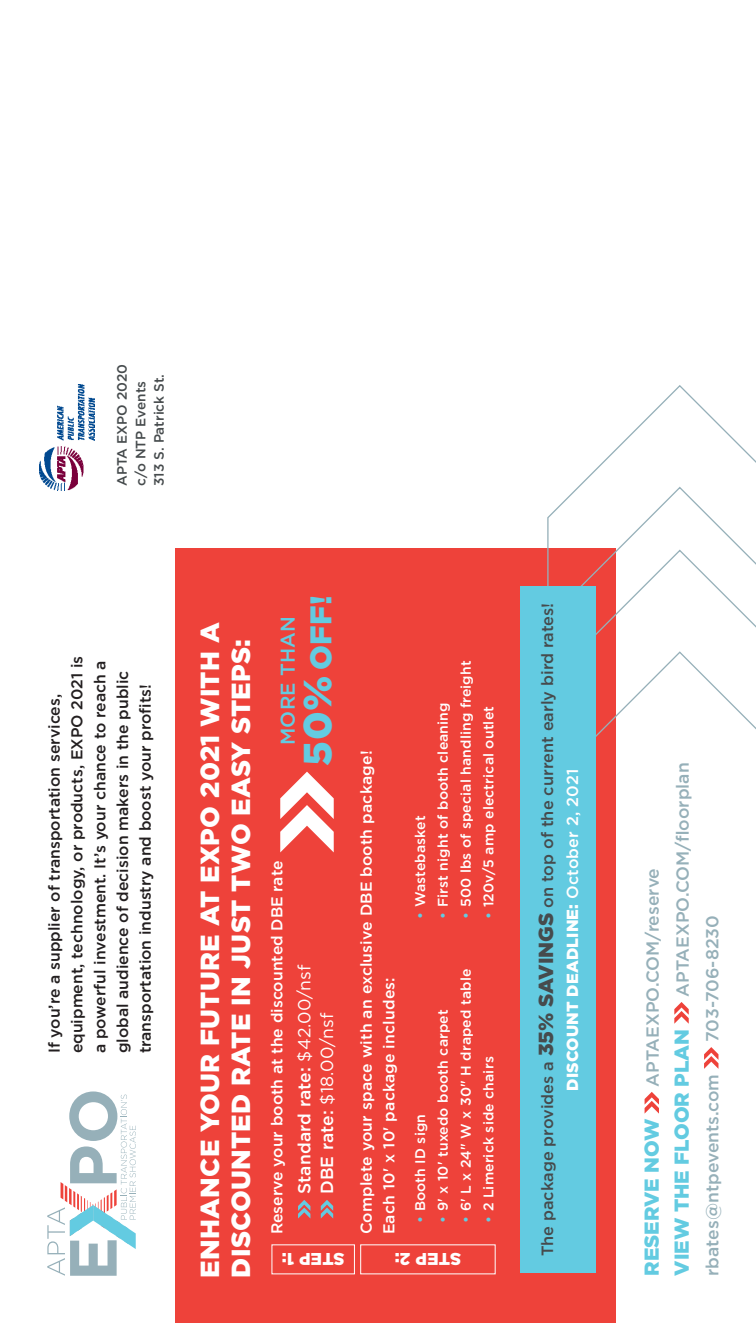
<style>
.page{position:relative;width:756px;height:1323px;background:#fff}
.page>*{position:absolute;margin:0;border:0;box-sizing:border-box;transform-origin:0 0}
.body_copy{font:900 29.93px "Gotham";color:#63cbe1}
.body_copy-2{font:900 26.25px/31px "Gotham";letter-spacing:.01em;color:#fff}
.body{font:900 20.12px "Gotham";color:#63cbe1}
.body_copy-3{font:500 19.95px "Gotham";letter-spacing:.01em;color:#63cbe1}
.body-2{font:500 17.5px "Gotham";color:#96b0b9}
.body_copy-4{font:500 17.5px "Gotham";letter-spacing:.01em;color:#fff}
.body_copy-5{font:17.5px "Gotham";letter-spacing:.01em;color:#fff}
.body_copy-6{font:900 17.15px "Gotham";letter-spacing:.01em;color:#fff}
.body_copy-7{font:500 16.28px "Gotham";color:#464b4d}
.body_copy-8{font:900 16.1px "Gotham";letter-spacing:.01em;color:#fff}
.body_copy-9{font:500 15.75px/22.8px "Gotham";color:#231f20}
.body_copy-10{font:500 15.75px/22.8px "Gotham";letter-spacing:.01em;color:#fff}
.body_copy-11{font:500 14px "Gotham";letter-spacing:.01em;color:#fff}
.body-3{font:500 13.65px "Gotham";color:#464b4d}
.s1{font-size:39.38px}
.s2{font-weight:400}
.s3{font-weight:500}
.s4{color:#63cbe1}
.s5{font-weight:900;font-size:20.3px}
</style>
<div class="page">
<div style="left:175px;top:549px;width:441px;height:774px;background:#ee423a"></div>
<svg style="left:298px;top:1200px;width:12px;height:19px"></svg>
<svg style="left:321px;top:1200px;width:12px;height:18px"></svg>
<img style="left:39px;top:385px;width:55px;height:105px">
<svg style="left:645px;top:1092px;width:14px;height:22px"></svg>
<svg style="left:674px;top:1002px;width:15px;height:22px"></svg>
<svg style="left:704px;top:1047px;width:14px;height:22px"></svg>
<svg style="left:47px;top:1091px;width:89px;height:185px"></svg>
<svg style="left:547px;top:385px;width:209px;height:402px"></svg>
<div style="left:520px;top:586px;width:75px;height:687px;background:#63cbe1"></div>
<svg style="left:280px;top:772px;width:54px;height:80px"></svg>
<p class="body-3" style="left:113px;top:486px;width:124px;rotate:-90deg">APTA EXPO 2020</p>
<p class="body-3" style="left:132px;top:486px;width:107px;rotate:-90deg">c/o NTP Events</p>
<p class="body-3" style="left:150px;top:486px;width:114px;rotate:-90deg">313 S. Patrick St.</p>
<p class="body_copy-9" style="left:43px;top:1053px;width:399px;rotate:-90deg">If you’re a supplier of transportation services, equipment, technology, or products, EXPO 2021 is a powerful investment. It’s your chance to reach a global audience of decision makers in the public transportation industry and boost your profits!</p>
<p class="body_copy-2" style="left:194px;top:1278px;width:657px;rotate:-90deg">ENHANCE YOUR FUTURE AT EXPO 2021 WITH A<br>DISCOUNTED RATE IN JUST TWO EASY STEPS:</p>
<p class="body_copy-3" style="left:275px;top:745px;width:131px;rotate:-90deg">MORE THAN</p>
<p class="body_copy" style="left:300px;top:766px;width:172px;rotate:-90deg"><span class="s1">50%</span> OFF!</p>
<p class="body_copy-10" style="left:266px;top:1234px;width:375px;rotate:-90deg">Reserve your booth at the discounted DBE rate</p>
<p class="body_copy-4" style="left:293px;top:1194px;width:231px;rotate:-90deg">Standard rate: <span class="s2">$42.00/nsf</span></p>
<p class="body_copy-5" style="left:316px;top:1194px;width:183px;rotate:-90deg"><span class="s3">DBE rate:</span> $18.00/nsf</p>
<p class="body_copy-10" style="left:355px;top:1234px;width:485px;rotate:-90deg">Complete your space with an exclusive DBE booth package!<br>Each 10' x 10' package includes:</p>
<p class="body_copy-11" style="left:411px;top:919px;width:105px;rotate:-90deg"><span class="s4">•</span> Wastebasket</p>
<p class="body_copy-11" style="left:434px;top:919px;width:218px;rotate:-90deg"><span class="s4">•</span> First night of booth cleaning</p>
<p class="body_copy-11" style="left:457px;top:919px;width:260px;rotate:-90deg"><span class="s4">•</span> 500 lbs of special handling freight</p>
<p class="body_copy-11" style="left:411px;top:1223px;width:110px;rotate:-90deg"><span class="s4">•</span> Booth ID sign</p>
<p class="body_copy-11" style="left:434px;top:1223px;width:215px;rotate:-90deg"><span class="s4">•</span> 9' x 10' tuxedo booth carpet</p>
<p class="body_copy-11" style="left:457px;top:1223px;width:256px;rotate:-90deg"><span class="s4">•</span> 6' L x 24" W x 30" H draped table</p>
<p class="body_copy-6" style="left:345px;top:1270px;width:64px;rotate:-180deg">STEP 1:</p>
<p class="body_copy-6" style="left:461px;top:1270px;width:68px;rotate:-180deg">STEP 2:</p>
<p class="body_copy-11" style="left:479px;top:919px;width:214px;rotate:-90deg"><span class="s4">•</span> 120v/5 amp electrical outlet</p>
<p class="body_copy-11" style="left:479px;top:1223px;width:168px;rotate:-90deg"><span class="s4">•</span> 2 Limerick side chairs</p>
<p class="body_copy-7" style="left:537px;top:1256px;width:655px;rotate:-90deg">The package provides a <span class="s5">35% SAVINGS</span> on top of the current early bird rates!</p>
<p class="body_copy-8" style="left:561px;top:1091px;width:324px;rotate:-90deg">DISCOUNT DEADLINE: <span class="s3">October 2, 2021</span></p>
<p class="body-2" style="left:641px;top:1087px;width:220px;rotate:-90deg">APTAEXPO.COM/reserve</p>
<p class="body" style="left:638px;top:1276px;width:159px;rotate:-90deg">RESERVE NOW</p>
<p class="body-2" style="left:671px;top:997px;width:236px;rotate:-90deg">APTAEXPO.COM/floorplan</p>
<p class="body" style="left:668px;top:1276px;width:248px;rotate:-90deg">VIEW THE FLOOR PLAN</p>
<p class="body-2" style="left:701px;top:1042px;width:128px;rotate:-90deg">703-706-8230</p>
<p class="body-2" style="left:701px;top:1276px;width:203px;rotate:-90deg">rbates@ntpevents.com</p>
</div>
